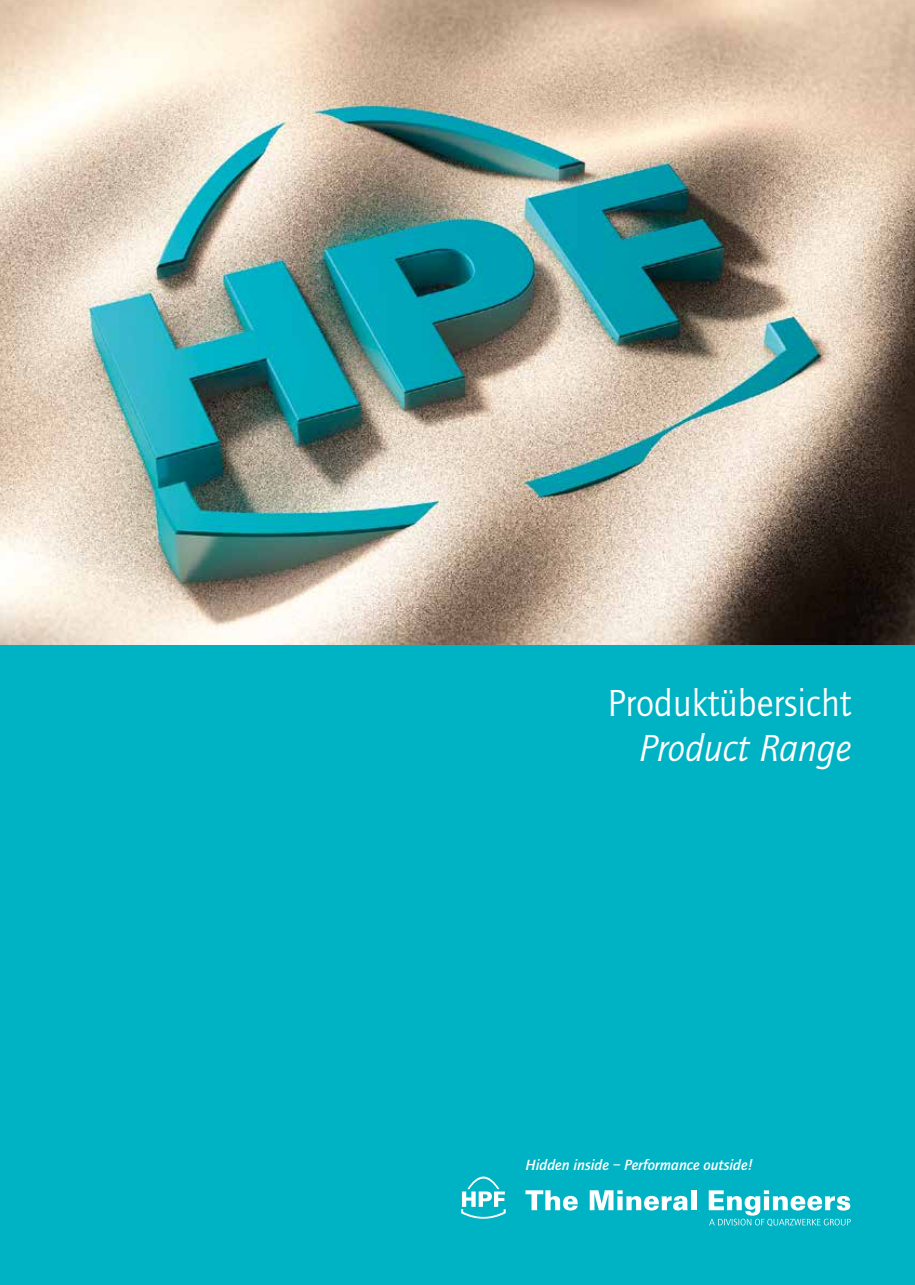
<style>
.page{position:relative;width:915px;height:1285px;background:#fff}
.page>*{position:absolute;margin:0;border:0;box-sizing:border-box;transform-origin:0 0}
.t1{font:39px "Quay Sans";color:#fff}
.t2{font:italic 39px "Quay Sans";color:#fff}
.t3{font:italic 500 15.3px "Quay Sans";color:#fff}
</style>
<div class="page">
<div style="left:0;top:0;width:914px;height:1284px;background:#00b3c4"></div>
<img style="left:0;top:0;width:914px;height:644px">
<svg style="left:525px;top:1190px;width:52px;height:20px"></svg>
<svg style="left:589px;top:1190px;width:98px;height:20px"></svg>
<div style="left:690px;top:1189px;width:5px;height:20px;background:#fff"></div>
<svg style="left:708px;top:1190px;width:142px;height:35px"></svg>
<svg style="left:461px;top:1176px;width:44px;height:42px"></svg>
<h1 class="t1" style="left:607px;top:682px;width:245px">Produktübersicht</h1>
<h1 class="t2" style="left:639px;top:727px;width:213px">Product Range</h1>
<p class="t3" style="left:525px;top:1155px;width:229px">Hidden inside – Performance outside!</p>
</div>
